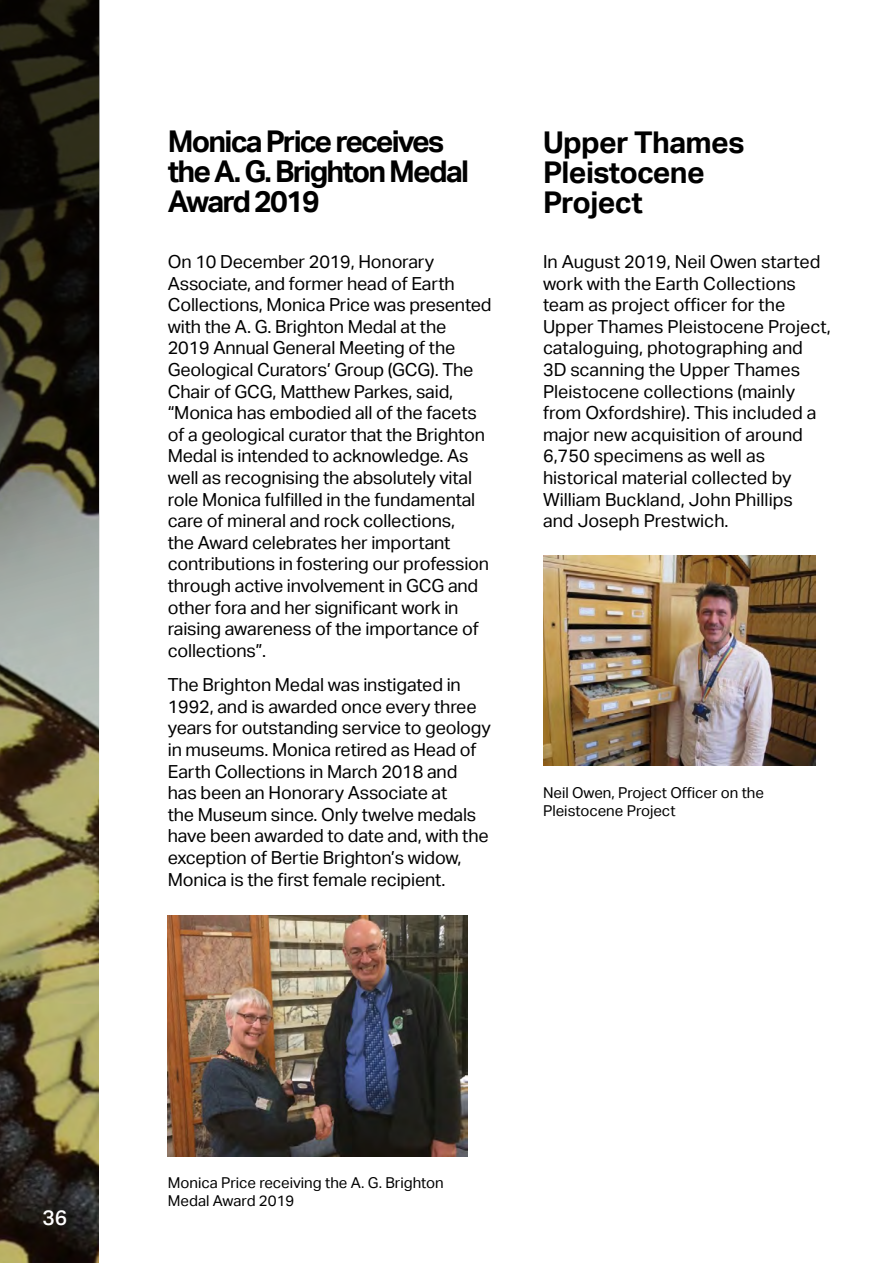
<style>
.page{position:relative;width:893px;height:1263px;background:#fff}
.page>*{position:absolute;margin:0;border:0;box-sizing:border-box;transform-origin:0 0}
.t1{font:700 30px/30px "Aktiv Grotesk";letter-spacing:-.06em;color:#000}
.t2{font:700 30px/30px "Aktiv Grotesk";letter-spacing:-.02em;color:#000}
.t3{font:500 21px "Aktiv Grotesk";color:#fff}
.t4{font:18px/21.6px "Aktiv Grotesk";letter-spacing:-.01em;color:#000}
.t5{font:15px/18px "Aktiv Grotesk";color:#000}
</style>
<div class="page">
<svg style="left:0;top:0;width:99px;height:1263px;background:#56533d"></svg>
<img style="left:168px;top:915px;width:299px;height:241px">
<img style="left:543px;top:556px;width:272px;height:209px">
<p class="t1" style="left:168px;top:127px;width:303px">Monica Price receives the A. G. Brighton Medal<br>Award 2019</p>
<p class="t4" style="left:168px;top:251px;width:325px">On 10 December 2019, Honorary Associate, and former head of Earth Collections, Monica Price was presented with the A. G. Brighton Medal at the 2019 Annual General Meeting of the Geological Curators’ Group (GCG). The Chair of GCG, Matthew Parkes, said, “Monica has embodied all of the facets of a geological curator that the Brighton Medal is intended to acknowledge. As well as recognising the absolutely vital role Monica fulfilled in the fundamental care of mineral and rock collections,<br>the Award celebrates her important contributions in fostering our profession through active involvement in GCG and other fora and her significant work in raising awareness of the importance of collections”.</p>
<p class="t4" style="left:168px;top:674px;width:324px">The Brighton Medal was instigated in 1992, and is awarded once every three years for outstanding service to geology in museums. Monica retired as Head of Earth Collections in March 2018 and has been an Honorary Associate at<br>the Museum since. Only twelve medals have been awarded to date and, with the exception of Bertie Brighton’s widow, Monica is the first female recipient.</p>
<p class="t2" style="left:543px;top:128px;width:203px">Upper Thames<br>Pleistocene<br>Project</p>
<p class="t4" style="left:543px;top:251px;width:289px">In August 2019, Neil Owen started work with the Earth Collections team as project officer for the<br>Upper Thames Pleistocene Project, cataloguing, photographing and<br>3D scanning the Upper Thames<br>Pleistocene collections (mainly from Oxfordshire). This included a major new acquisition of around<br>6,750 specimens as well as historical material collected by<br>William Buckland, John Phillips<br>and Joseph Prestwich.</p>
<p class="t5" style="left:543px;top:784px;width:223px">Neil Owen, Project Officer on the<br>Pleistocene Project</p>
<p class="t3" style="left:43px;top:1205px;width:26px">36</p>
<p class="t5" style="left:168px;top:1173px;width:277px">Monica Price receiving the A. G. Brighton<br>Medal Award 2019</p>
</div>
